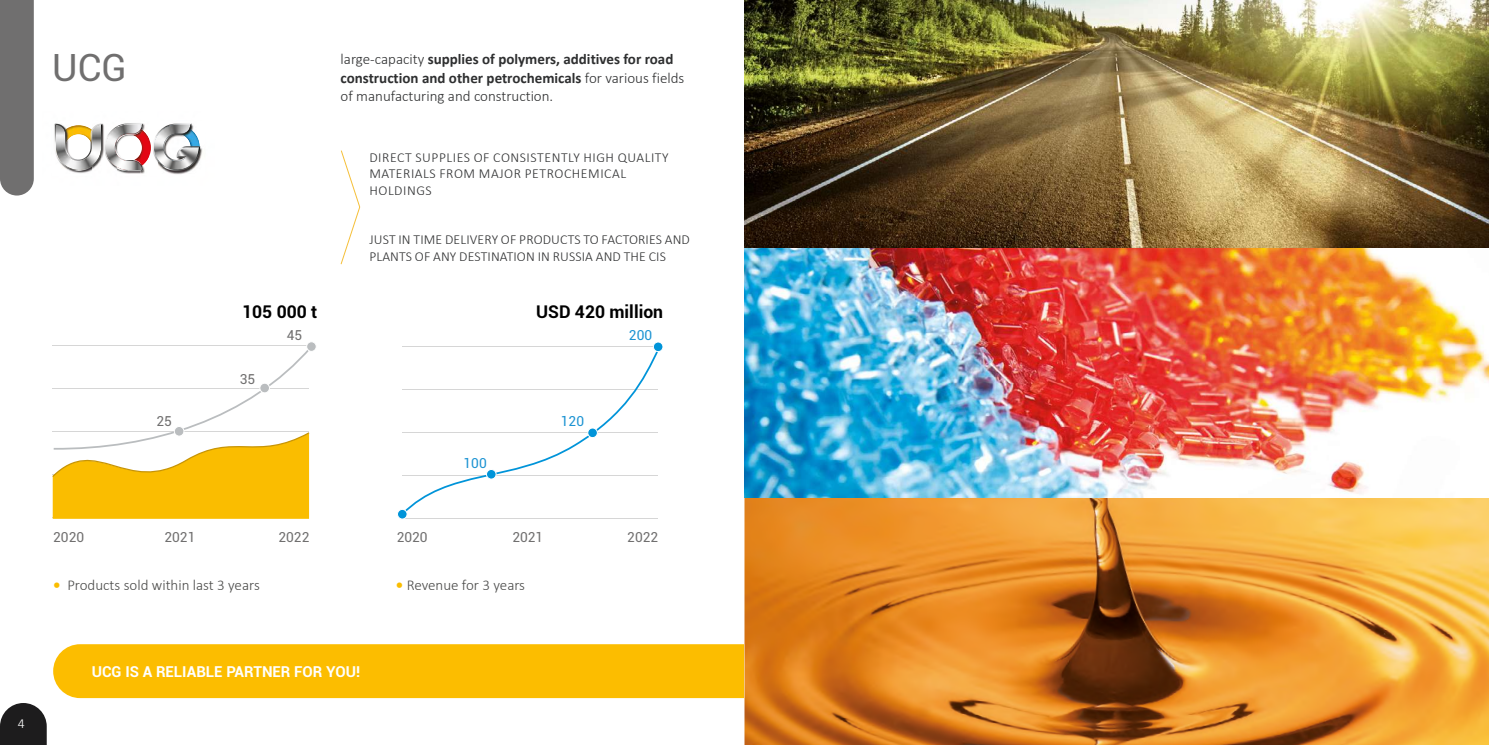
<style>
.page{position:relative;width:1489px;height:745px;background:#fff}
.page>*{position:absolute;margin:0;border:0;box-sizing:border-box;transform-origin:0 0}
.t1{font:37.5px "Roboto";color:#706f6f}
.t2{font:700 17.5px "Roboto";color:#000}
.t3{font:700 15px/18px "Calibri";color:#2e2f30}
.t4{font:300 15px "Calibri";color:#4a4a49}
.t5{font:700 15px "Roboto";color:#fff}
.t6{font:300 13.75px/16.5px "Calibri";letter-spacing:.015em;color:#2e2f30}
.t7{font:300 13.75px/16.5px "Calibri";letter-spacing:.04em;color:#2e2f30}
.t8{font:13.75px "Roboto";color:#706f6f}
.t9{font:13.75px "Roboto";color:#1c93d2}
.t10{font:300 13.75px "Calibri";color:#fff}
.s1{font-weight:300}
.s2{font-weight:700;color:#fabd00}
</style>
<div class="page">
<svg style="left:0;top:703px;width:47px;height:41px;background:#393939"></svg>
<div style="left:0;top:0;width:34px;height:195px;background:#706f6f"></div>
<img style="left:744px;top:247px;width:744px;height:497px">
<div style="left:53px;top:644px;width:691px;height:53px;background:#fcbd00"></div>
<img style="left:744px;top:0;width:744px;height:247px">
<img style="left:118px;top:146px;width:85px;height:29px">
<img style="left:54px;top:123px;width:37px;height:50px">
<img style="left:101px;top:123px;width:3px;height:35px">
<img style="left:141px;top:123px;width:9px;height:52px">
<img style="left:150px;top:146px;width:7px;height:29px">
<svg style="left:150px;top:142px;width:1px;height:13px"></svg>
<img style="left:105px;top:123px;width:38px;height:48px">
<img style="left:153px;top:123px;width:47px;height:48px">
<img style="left:163px;top:123px;width:28px;height:38px">
<img style="left:177px;top:146px;width:23px;height:12px">
<svg style="left:177px;top:156px;width:10px;height:2px"></svg>
<img style="left:55px;top:124px;width:47px;height:47px">
<svg style="left:340px;top:150px;width:21px;height:115px"></svg>
<svg style="left:52px;top:345px;width:262px;height:173px"></svg>
<div style="left:260px;top:383px;width:9px;height:9px;background:#babdbf;border-radius:50%"></div>
<div style="left:260px;top:383px;width:9px;height:10px;border:1px solid #fff;border-radius:50%"></div>
<div style="left:174px;top:426px;width:10px;height:10px;background:#babdbf;border-radius:50%"></div>
<div style="left:174px;top:426px;width:10px;height:10px;border:1px solid #fff;border-radius:50%"></div>
<div style="left:306px;top:341px;width:10px;height:10px;background:#babdbf;border-radius:50%"></div>
<div style="left:306px;top:341px;width:10px;height:10px;border:1px solid #fff;border-radius:50%"></div>
<hr style="left:403px;top:518px;width:255px;height:1px;background:#d6d6d6">
<svg style="left:402px;top:346px;width:259px;height:166px"></svg>
<div style="left:486px;top:469px;width:10px;height:9px;background:#0094d9;border-radius:50%"></div>
<div style="left:486px;top:469px;width:10px;height:10px;border:1px solid #fff;border-radius:50%"></div>
<div style="left:587px;top:428px;width:10px;height:9px;background:#0094d9;border-radius:50%"></div>
<div style="left:587px;top:427px;width:10px;height:10px;border:1px solid #fff;border-radius:50%"></div>
<div style="left:653px;top:342px;width:10px;height:9px;background:#0094d9;border-radius:50%"></div>
<div style="left:653px;top:341px;width:10px;height:10px;border:1px solid #fff;border-radius:50%"></div>
<div style="left:397px;top:509px;width:10px;height:9px;background:#0094d9;border-radius:50%"></div>
<div style="left:397px;top:509px;width:10px;height:10px;border:1px solid #fff;border-radius:50%"></div>
<p class="t10" style="left:18px;top:714px;width:8px">4</p>
<h1 class="t1" style="left:52px;top:42px;width:76px">UCG</h1>
<p class="t8" style="left:156px;top:411px;width:17px">25</p>
<p class="t3" style="left:340px;top:50px;width:345px"><span class="s1">large-capacity</span> supplies of polymers, additives for road construction and other petrochemicals <span class="s1">for various fields of manufacturing and construction.</span></p>
<p class="t7" style="left:369px;top:149px;width:301px">DIRECT SUPPLIES OF CONSISTENTLY HIGH QUALITY<br>MATERIALS FROM MAJOR PETROCHEMICAL<br>HOLDINGS</p>
<p class="t6" style="left:369px;top:231px;width:322px">JUST IN TIME DELIVERY OF PRODUCTS TO FACTORIES AND<br>PLANTS OF ANY DESTINATION IN RUSSIA AND THE CIS</p>
<p class="t2" style="left:242px;top:299px;width:77px">105 000 t</p>
<p class="t2" style="left:536px;top:299px;width:128px">USD 420 million</p>
<p class="t8" style="left:287px;top:325px;width:17px">45</p>
<p class="t9" style="left:629px;top:325px;width:25px">200</p>
<p class="t8" style="left:240px;top:369px;width:17px">35</p>
<p class="t9" style="left:463px;top:452px;width:25px">100</p>
<p class="t9" style="left:561px;top:411px;width:25px">120</p>
<p class="t8" style="left:53px;top:527px;width:32px">2020</p>
<p class="t8" style="left:164px;top:527px;width:32px">2021</p>
<p class="t8" style="left:278px;top:527px;width:32px">2022</p>
<p class="t8" style="left:396px;top:527px;width:32px">2020</p>
<p class="t8" style="left:512px;top:527px;width:32px">2021</p>
<p class="t8" style="left:627px;top:527px;width:32px">2022</p>
<p class="t4" style="left:53px;top:575px;width:208px"><span class="s2">•</span> Products sold within last 3 years</p>
<p class="t4" style="left:396px;top:575px;width:131px"><span class="s2">•</span> Revenue for 3 years</p>
<p class="t5" style="left:92px;top:660px;width:270px">UCG IS A RELIABLE PARTNER FOR YOU!</p>
</div>
